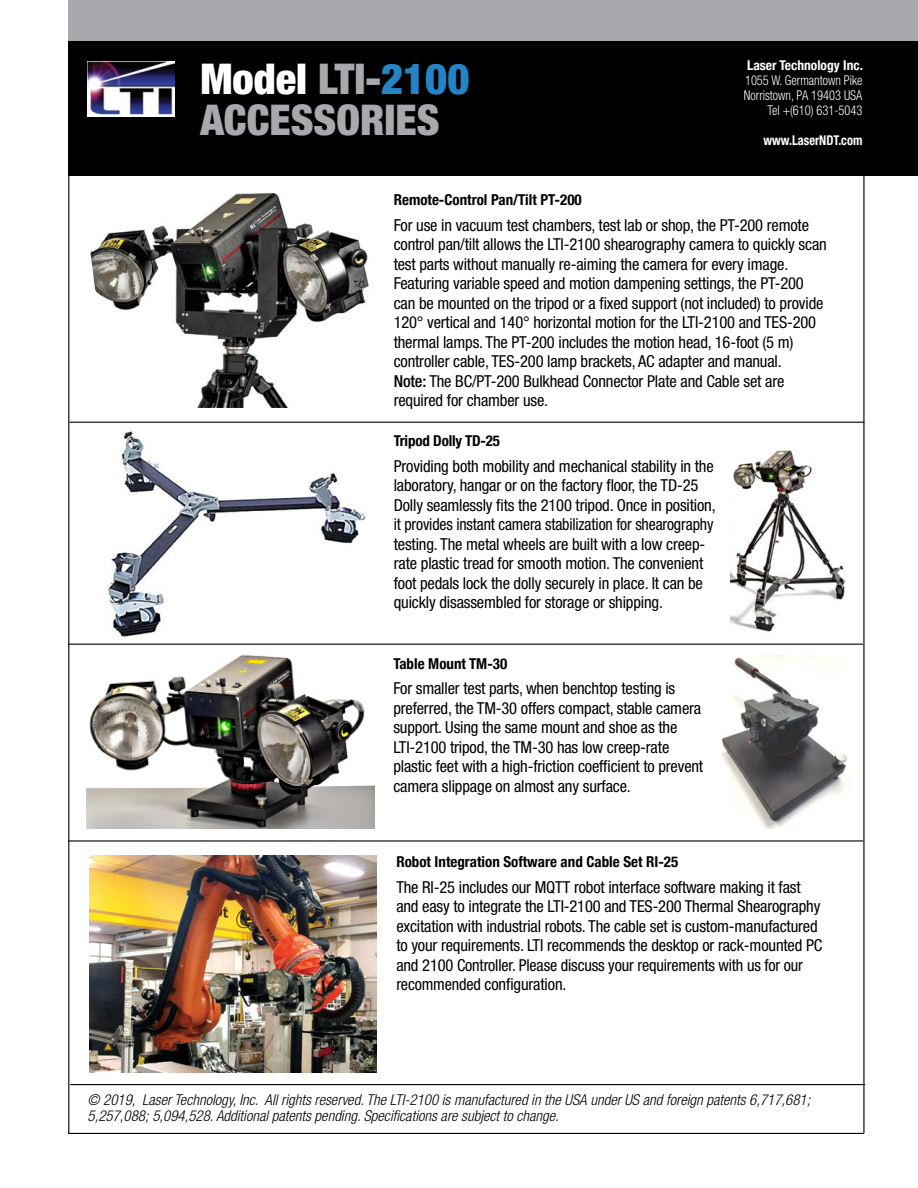
<style>
.page{position:relative;width:918px;height:1188px;background:#fff}
.page>*{position:absolute;margin:0;border:0;box-sizing:border-box;transform-origin:0 0}
.t1{font:900 condensed 42.45px/40.8px "Helvetica Neue";color:#a7a9ac}
.t2{font:condensed 16.5px/19.5px "Helvetica Neue";letter-spacing:-.01em;color:#000}
.t3{font:italic 300 condensed 15px/16.5px "Helvetica Neue";color:#000}
.t4{font:700 condensed 15px "Helvetica Neue";color:#000}
.t5{font:300 condensed 13.5px/15px "Helvetica Neue";color:#fff;text-align:right;scale:.92 1}
.t6{font:700 condensed 13.5px "Helvetica Neue";color:#fff}
.t7{font:700 condensed 13.5px "Helvetica Neue";color:#fff;scale:.92 1}
.s1{color:#fff}
.s2{color:#2484c6}
.s3{font-weight:500}
</style>
<div class="page">
<div style="left:68px;top:0;width:850px;height:176px;background:#000"></div>
<img style="left:87px;top:62px;width:88px;height:55px">
<div style="left:68px;top:0;width:850px;height:40px;background:#a7a9ac"></div>
<hr style="left:68px;top:840px;width:795px;height:2px;background:#000">
<hr style="left:68px;top:175px;width:1px;height:959px;background:#000">
<hr style="left:68px;top:1133px;width:796px;height:1px;background:#000">
<hr style="left:863px;top:171px;width:2px;height:962px;background:#000">
<hr style="left:70px;top:422px;width:794px;height:1px;background:#000">
<hr style="left:68px;top:644px;width:795px;height:1px;background:#000">
<img style="left:106px;top:431px;width:260px;height:206px">
<img style="left:90px;top:192px;width:279px;height:216px">
<img style="left:721px;top:656px;width:127px;height:173px">
<img style="left:731px;top:448px;width:115px;height:184px">
<img style="left:87px;top:654px;width:288px;height:174px">
<img style="left:89px;top:855px;width:288px;height:217px">
<hr style="left:70px;top:1084px;width:795px;height:1px;background:#000">
<h1 class="t1" style="left:200px;top:58px;width:271px"><span class="s1">Model</span> LTI-<span class="s2">2100<br></span>ACCESSORIES</h1>
<p class="t6" style="left:747px;top:54px;width:117px">Laser Technology Inc.</p>
<p class="t5" style="left:744px;top:73px;width:130px">1055 W. Germantown Pike<br>Norristown, PA 19403 USA<br>Tel +(610) 631-5043</p>
<p class="t7" style="left:763px;top:133px;width:109px">www.LaserNDT.com</p>
<p class="t4" style="left:394px;top:187px;width:190px">Remote-Control Pan/Tilt PT-200</p>
<p class="t2" style="left:394px;top:215px;width:435px">For use in vacuum test chambers, test lab or shop, the PT-200 remote control pan/tilt allows the LTI-2100 shearography camera to quickly scan test parts without manually re-aiming the camera for every image.<br>Featuring variable speed and motion dampening settings, the PT-200 can be mounted on the tripod or a fixed support (not included) to provide 120° vertical and 140° horizontal motion for the LTI-2100 and TES-200 thermal lamps. The PT-200 includes the motion head, 16-foot (5 m) controller cable, TES-200 lamp brackets, AC adapter and manual.<br><span class="s3">Note:</span> The BC/PT-200 Bulkhead Connector Plate and Cable set are required for chamber use.</p>
<p class="t4" style="left:394px;top:429px;width:108px">Tripod Dolly TD-25</p>
<p class="t2" style="left:394px;top:456px;width:323px">Providing both mobility and mechanical stability in the laboratory, hangar or on the factory floor, the TD-25<br>Dolly seamlessly fits the 2100 tripod. Once in position, it provides instant camera stabilization for shearography testing. The metal wheels are built with a low creep&shy;rate plastic tread for smooth motion. The convenient foot pedals lock the dolly securely in place. It can be quickly disassembled for storage or shipping.</p>
<p class="t4" style="left:393px;top:651px;width:115px">Table Mount TM-30</p>
<p class="t2" style="left:393px;top:679px;width:311px">For smaller test parts, when benchtop testing is preferred, the TM-30 offers compact, stable camera support. Using the same mount and shoe as the LTI-2100 tripod, the TM-30 has low creep-rate plastic feet with a high-friction coefficient to prevent camera slippage on almost any surface.</p>
<p class="t4" style="left:396px;top:850px;width:283px">Robot Integration Software and Cable Set RI-25</p>
<p class="t2" style="left:396px;top:877px;width:427px">The RI-25 includes our MQTT robot interface software making it fast and easy to integrate the LTI-2100 and TES-200 Thermal Shearography excitation with industrial robots. The cable set is custom-manufactured to your requirements. LTI recommends the desktop or rack-mounted PC and 2100 Controller. Please discuss your requirements with us for our recommended configuration.</p>
<p class="t3" style="left:88px;top:1091px;width:724px">© 2019, Laser Technology, Inc. All rights reserved. The LTI-2100 is manufactured in the USA under US and foreign patents 6,717,681;<br>5,257,088; 5,094,528. Additional patents pending. Specifications are subject to change.</p>
</div>
